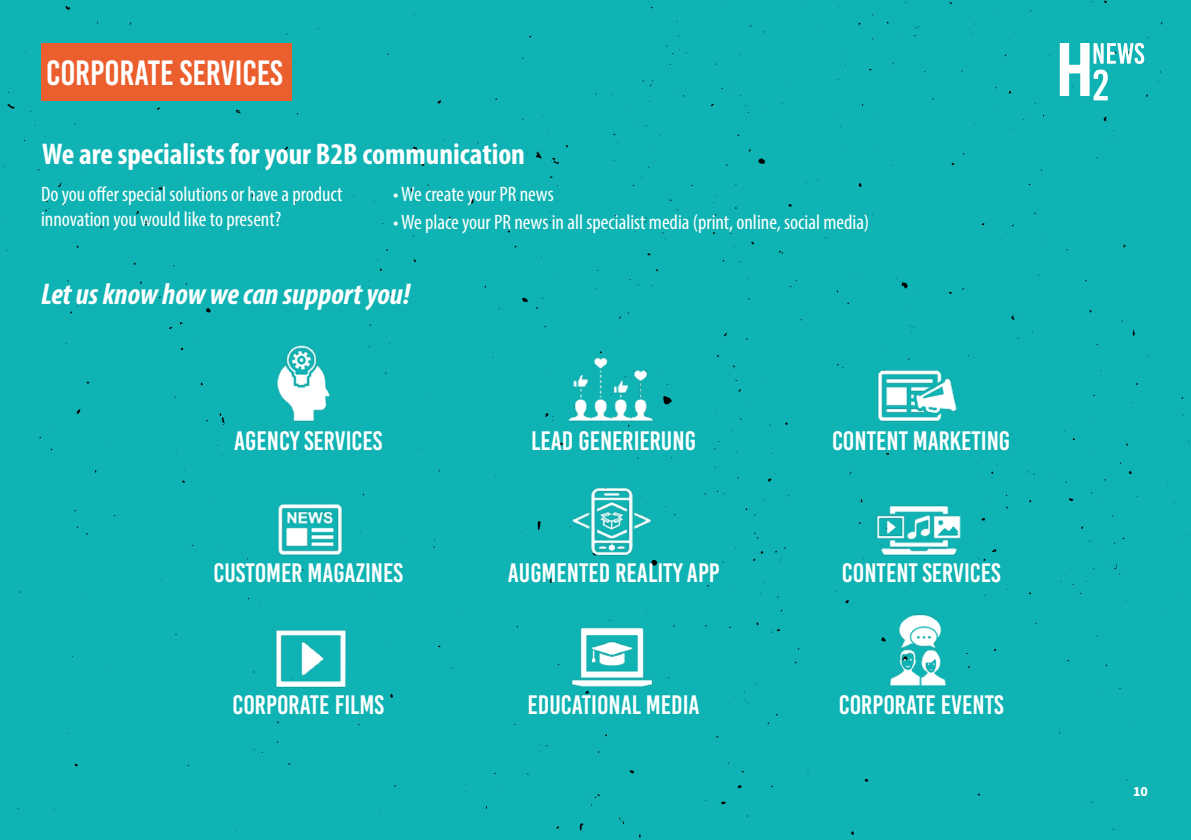
<style>
.page{position:relative;width:1191px;height:840px;background:#fff}
.page>*{position:absolute;margin:0;border:0;box-sizing:border-box;transform-origin:0 0}
.t1{font:35px "Bebas Kai";color:#fff}
.t2{font:700 condensed 30px "Myriad Pro";color:#fff}
.t3{font:italic 700 condensed 30px "Myriad Pro";color:#fff}
.t4{font:26.6px "Bebas Kai";color:#fff}
.t5{font:condensed 21px/25.2px "Myriad Pro";color:#fff}
.t6{font:700 14px "Source Sans Pro";color:#fff}
</style>
<div class="page">
<div style="left:0;top:0;width:1191px;height:839px;background:#0fb3b3"></div>
<svg style="left:1059px;top:43px;width:85px;height:57px"></svg>
<div style="left:41px;top:44px;width:250px;height:57px;background:#eb5f2f"></div>
<img style="left:277px;top:345px;width:53px;height:77px">
<img style="left:278px;top:504px;width:64px;height:52px">
<img style="left:276px;top:630px;width:70px;height:58px">
<img style="left:568px;top:351px;width:85px;height:75px">
<img style="left:572px;top:487px;width:79px;height:69px">
<img style="left:571px;top:610px;width:82px;height:77px">
<img style="left:877px;top:350px;width:80px;height:72px">
<img style="left:876px;top:500px;width:85px;height:56px">
<img style="left:889px;top:614px;width:57px;height:72px">
<p class="t1" style="left:46px;top:54px;width:238px">CORPORATE SERVICES</p>
<p class="t2" style="left:42px;top:135px;width:484px">We are specialists for your B2B communication</p>
<p class="t5" style="left:41px;top:181px;width:303px">Do you offer special solutions or have a product innovation you would like to present?</p>
<p class="t5" style="left:393px;top:181px;width:162px">• We create your PR news</p>
<p class="t5" style="left:393px;top:209px;width:477px">• We place your PR news in all specialist media (print, online, social media)</p>
<p class="t3" style="left:41px;top:275px;width:371px">Let us know how we can support you!</p>
<p class="t4" style="left:234px;top:426px;width:149px">AGENCY SERVICES</p>
<p class="t4" style="left:531px;top:426px;width:166px">LEAD GENERIERUNG</p>
<p class="t4" style="left:832px;top:426px;width:180px">CONTENT MARKETING</p>
<p class="t4" style="left:214px;top:558px;width:191px">CUSTOMER MAGAZINES</p>
<p class="t4" style="left:508px;top:558px;width:213px">AUGMENTED REALITY APP</p>
<p class="t4" style="left:842px;top:558px;width:160px">CONTENT SERVICES</p>
<p class="t4" style="left:232px;top:690px;width:153px">CORPORATE FILMS</p>
<p class="t4" style="left:527px;top:690px;width:174px">EDUCATIONAL MEDIA</p>
<p class="t4" style="left:838px;top:690px;width:166px">CORPORATE EVENTS</p>
<p class="t6" style="left:1133px;top:781px;width:16px">10</p>
</div>
